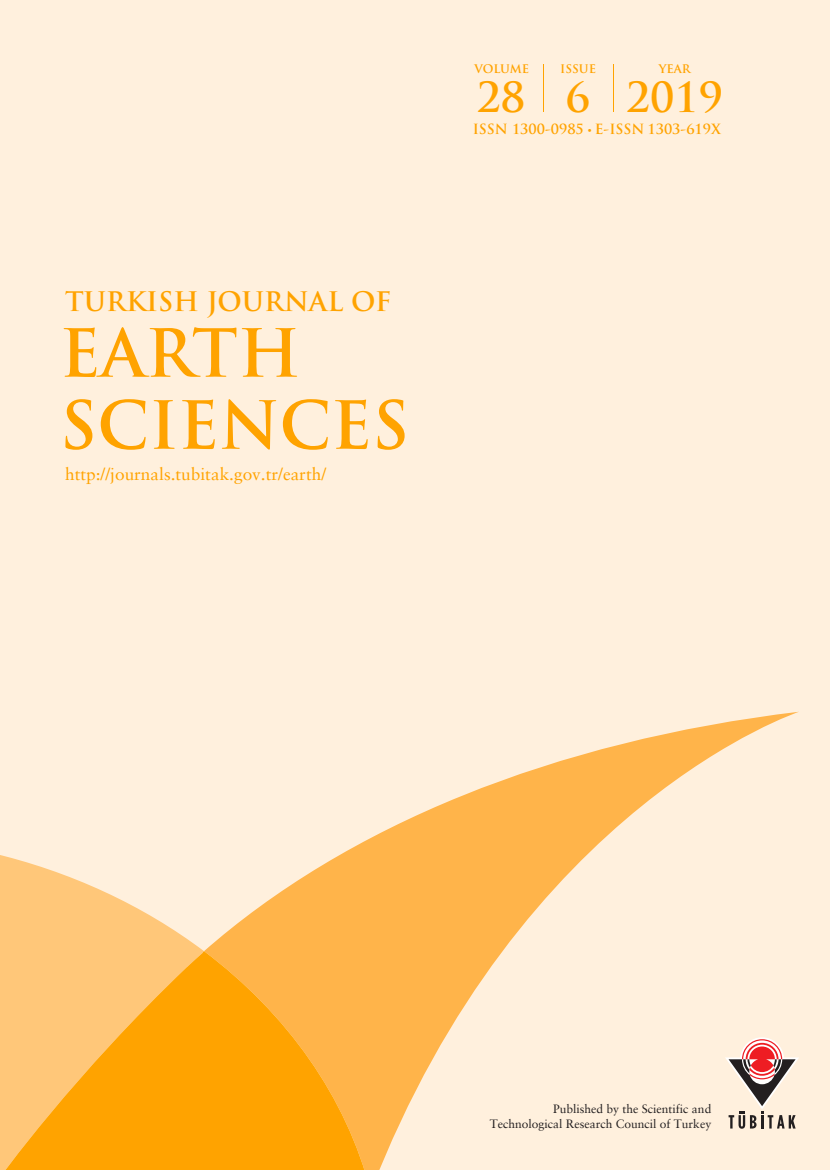
<style>
.page{position:relative;width:830px;height:1170px;background:#fff}
.page>*{position:absolute;margin:0;border:0;box-sizing:border-box;transform-origin:0 0}
.t1{font:700 64.5px "Trajan Pro";color:#ffa300}
.t2{font:700 40.5px "Trajan Pro";color:#ffa300}
.t3{font:700 26.25px "Trajan Pro";color:#ffa300}
.t4{font:17.25px "Sabon Greek";color:#ffa300}
.t5{font:700 13.65px "Trajan Pro";color:#ffa300}
.t6{font:12px "Sabon Greek";color:#231f20}
.t7{font:700 11.55px "Trajan Pro";color:#ffa300}
.s1{font-family:"Myriad Pro";font-weight:400}
</style>
<div class="page">
<div style="left:0;top:0;width:829px;height:1169px;background:#fff0dd"></div>
<svg style="left:204px;top:712px;width:594px;height:457px"></svg>
<svg style="left:0;top:855px;width:204px;height:96px;fill:#ffc779"></svg>
<svg style="left:0;top:951px;width:370px;height:218px;background:#ffb02e"></svg>
<hr style="left:542px;top:64px;width:1px;height:48px;background:#ffa300">
<hr style="left:613px;top:64px;width:1px;height:48px;background:#ffa300">
<svg style="left:724px;top:1037px;width:74px;height:91px"></svg>
<p class="t3" style="left:65px;top:285px;width:328px">TURKISH JOURNAL OF</p>
<p class="t1" style="left:60px;top:313px;width:242px">EARTH</p>
<p class="t1" style="left:60px;top:385px;width:351px">SCIENCES</p>
<p class="t4" style="left:65px;top:464px;width:262px">http://journals.tubitak.gov.tr/earth/</p>
<p class="t7" style="left:474px;top:62px;width:56px">VOLUME</p>
<p class="t2" style="left:476px;top:72px;width:50px">28</p>
<p class="t2" style="left:625px;top:72px;width:99px">2019</p>
<p class="t7" style="left:560px;top:62px;width:37px">ISSUE</p>
<p class="t7" style="left:658px;top:62px;width:33px">YEAR</p>
<p class="t2" style="left:565px;top:72px;width:26px">6</p>
<p class="t5" style="left:472px;top:120px;width:249px">ISSN 1300-0985 <span class="s1">•</span> E-ISSN 1303-619X</p>
<p class="t6" style="left:553px;top:1102px;width:160px">Published by the Scientific and</p>
<p class="t6" style="left:489px;top:1116px;width:223px">Technological Research Council of Turkey</p>
</div>
